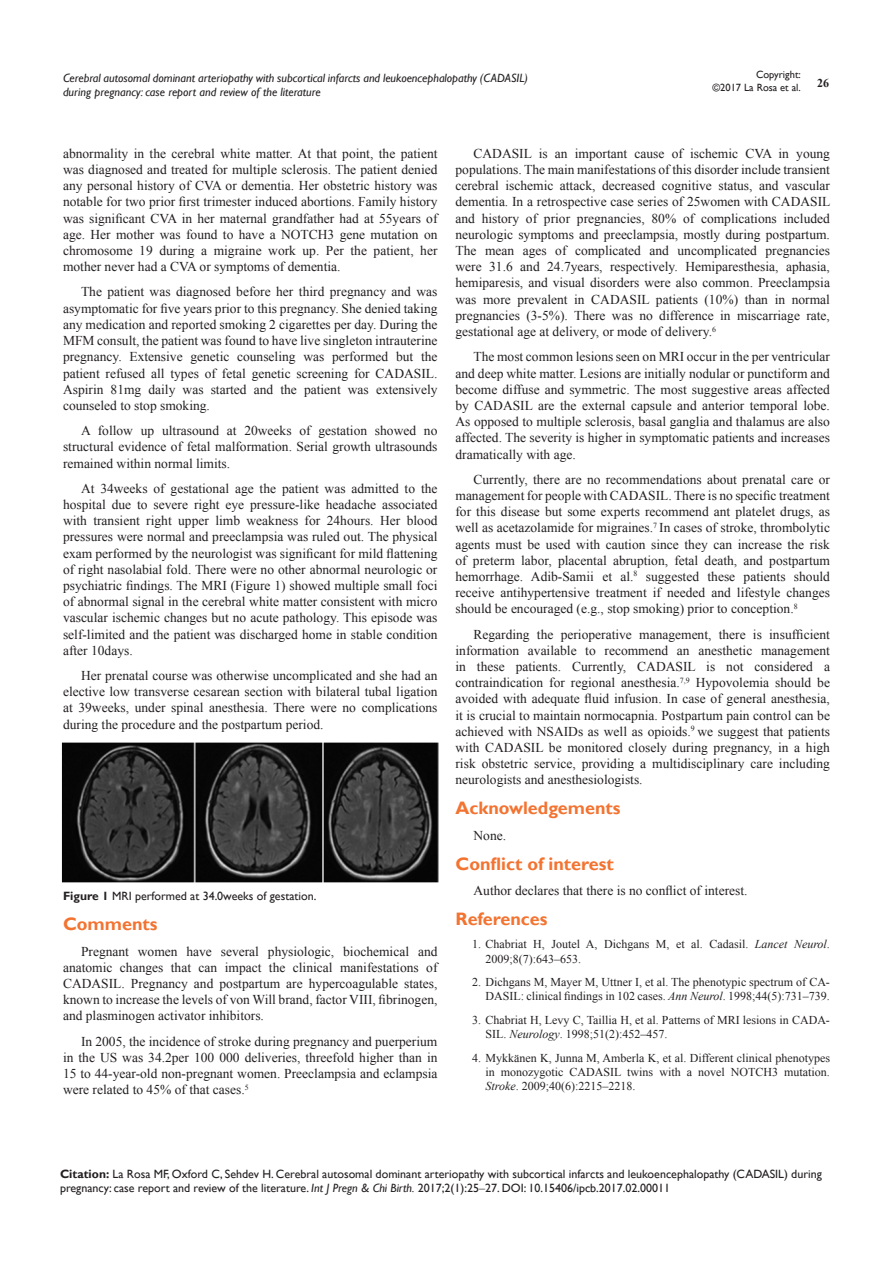
<style>
.page{position:relative;width:893px;height:1263px;background:#fff}
.page>*{position:absolute;margin:0;border:0;box-sizing:border-box;transform-origin:0 0}
.List_Paragraph{font:700 18px "Gill Sans";color:#f37331}
.t1{font:13.5px/16.2px "Times New Roman";color:#231f20;text-align:justify}
.t2{font:12px/14.4px "Times New Roman";color:#231f20}
.Citation{font:12px/14.4px "Gill Sans";color:#231f20}
.t3{font:italic 12px/14.4px "Gill Sans";color:#231f20}
.t4{font:700 12px "Times New Roman";color:#231f20}
.t5{font:10.5px/12.6px "Gill Sans";color:#231f20;text-align:right}
.s1{font-weight:700}
.s2{font-style:italic}
.s3{font-family:"Times New Roman"}
</style>
<div class="page">
<img style="left:61px;top:742px;width:378px;height:141px">
<p class="t5" style="left:712px;top:69px;width:90px">Copyright:<br>©2017 La Rosa et al.</p>
<p class="t3" style="left:63px;top:71px;width:466px">Cerebral autosomal dominant arteriopathy with subcortical infarcts and leukoencephalopathy (CADASIL) during pregnancy: case report and review of the literature</p>
<p class="t4" style="left:817px;top:75px;width:13px">26</p>
<p class="t1" style="left:63px;top:145px;width:376px">abnormality in the cerebral white matter. At that point, the patient was diagnosed and treated for multiple sclerosis. The patient denied any personal history of CVA or dementia. Her obstetric history was notable for two prior first trimester induced abortions. Family history was significant CVA in her maternal grandfather had at 55years of age. Her mother was found to have a NOTCH3 gene mutation on chromosome 19 during a migraine work up. Per the patient, her mother never had a CVA or symptoms of dementia.</p>
<p class="t1" style="left:63px;top:284px;width:376px;text-indent:18px">The patient was diagnosed before her third pregnancy and was asymptomatic for five years prior to this pregnancy. She denied taking any medication and reported smoking 2 cigarettes per day. During the MFM consult, the patient was found to have live singleton intrauterine pregnancy. Extensive genetic counseling was performed but the patient refused all types of fetal genetic screening for CADASIL.<br>Aspirin 81mg daily was started and the patient was extensively counseled to stop smoking.</p>
<p class="t1" style="left:63px;top:422px;width:376px;text-indent:18px">A follow up ultrasound at 20weeks of gestation showed no structural evidence of fetal malformation. Serial growth ultrasounds remained within normal limits.</p>
<p class="t1" style="left:63px;top:480px;width:376px;text-indent:18px">At 34weeks of gestational age the patient was admitted to the hospital due to severe right eye pressure-like headache associated with transient right upper limb weakness for 24hours. Her blood pressures were normal and preeclampsia was ruled out. The physical exam performed by the neurologist was significant for mild flattening of right nasolabial fold. There were no other abnormal neurologic or psychiatric findings. The MRI (Figure 1) showed multiple small foci of abnormal signal in the cerebral white matter consistent with micro vascular ischemic changes but no acute pathology. This episode was self-limited and the patient was discharged home in stable condition after 10days.</p>
<p class="t1" style="left:63px;top:667px;width:376px;text-indent:18px">Her prenatal course was otherwise uncomplicated and she had an elective low transverse cesarean section with bilateral tubal ligation at 39weeks, under spinal anesthesia. There were no complications during the procedure and the postpartum period.</p>
<p class="Citation" style="left:63px;top:889px;width:255px"><span class="s1">Figure 1</span> MRI performed at 34.0weeks of gestation.</p>
<p class="List_Paragraph" style="left:63px;top:913px;width:96px">Comments</p>
<p class="t1" style="left:63px;top:943px;width:376px;text-indent:18px">Pregnant women have several physiologic, biochemical and anatomic changes that can impact the clinical manifestations of CADASIL. Pregnancy and postpartum are hypercoagulable states, known to increase the levels of von Will brand, factor VIII, fibrinogen, and plasminogen activator inhibitors.</p>
<p class="t1" style="left:63px;top:1033px;width:376px;text-indent:18px">In 2005, the incidence of stroke during pregnancy and puerperium in the US was 34.2per 100 000 deliveries, threefold higher than in 15 to 44-year-old non-pregnant women. Preeclampsia and eclampsia were related to 45% of that cases.<sup>5</sup></p>
<p class="t1" style="left:455px;top:145px;width:376px;text-indent:18px">CADASIL is an important cause of ischemic CVA in young populations. The main manifestations of this disorder include transient cerebral ischemic attack, decreased cognitive status, and vascular dementia. In a retrospective case series of 25women with CADASIL and history of prior pregnancies, 80% of complications included neurologic symptoms and preeclampsia, mostly during postpartum.<br>The mean ages of complicated and uncomplicated pregnancies were 31.6 and 24.7years, respectively. Hemiparesthesia, aphasia, hemiparesis, and visual disorders were also common. Preeclampsia was more prevalent in CADASIL patients (10%) than in normal pregnancies (3-5%). There was no difference in miscarriage rate, gestational age at delivery, or mode of delivery.<sup>6</sup></p>
<p class="t1" style="left:455px;top:348px;width:376px;text-indent:18px">The most common lesions seen on MRI occur in the per ventricular and deep white matter. Lesions are initially nodular or punctiform and become diffuse and symmetric. The most suggestive areas affected by CADASIL are the external capsule and anterior temporal lobe.<br>As opposed to multiple sclerosis, basal ganglia and thalamus are also affected. The severity is higher in symptomatic patients and increases dramatically with age.</p>
<p class="t1" style="left:455px;top:471px;width:376px;text-indent:18px">Currently, there are no recommendations about prenatal care or management for people with CADASIL. There is no specific treatment for this disease but some experts recommend ant platelet drugs, as well as acetazolamide for migraines.<sup>7</sup> In cases of stroke, thrombolytic agents must be used with caution since they can increase the risk of preterm labor, placental abruption, fetal death, and postpartum hemorrhage. Adib-Samii et al.<sup>8</sup> suggested these patients should receive antihypertensive treatment if needed and lifestyle changes should be encouraged (e.g., stop smoking) prior to conception.<sup>8</sup></p>
<p class="t1" style="left:455px;top:626px;width:376px;text-indent:18px">Regarding the perioperative management, there is insufficient information available to recommend an anesthetic management in these patients. Currently, CADASIL is not considered a contraindication for regional anesthesia.<sup>7,9</sup> Hypovolemia should be avoided with adequate fluid infusion. In case of general anesthesia, it is crucial to maintain normocapnia. Postpartum pain control can be achieved with NSAIDs as well as opioids.<sup>9</sup> we suggest that patients with CADASIL be monitored closely during pregnancy, in a high risk obstetric service, providing a multidisciplinary care including neurologists and anesthesiologists.</p>
<p class="List_Paragraph" style="left:455px;top:797px;width:166px">Acknowledgements</p>
<p class="t1" style="left:473px;top:827px;width:34px">None.</p>
<p class="List_Paragraph" style="left:455px;top:853px;width:160px">Conflict of interest</p>
<p class="t1" style="left:473px;top:882px;width:276px">Author declares that there is no conflict of interest.</p>
<p class="List_Paragraph" style="left:455px;top:908px;width:94px">References</p>
<p class="t2" style="left:485px;top:937px;width:346px;text-indent:-14px">1. Chabriat H, Joutel A, Dichgans M, et al. Cadasil. <span class="s2">Lancet Neurol</span>.<br>2009;8(7):643‒653.</p>
<p class="t2" style="left:472px;top:974px;width:359px;text-align:right">2. Dichgans M, Mayer M, Uttner I, et al. The phenotypic spectrum of CA-<br>DASIL: clinical findings in 102 cases. <span class="s2">Ann Neurol</span>. 1998;44(5):731‒739.</p>
<p class="t2" style="left:485px;top:1012px;width:346px;text-indent:-14px">3. Chabriat H, Levy C, Taillia H, et al. Patterns of MRI lesions in CADA-<br>SIL. <span class="s2">Neurology</span>. 1998;51(2):452‒457.</p>
<p class="t2" style="left:485px;top:1050px;width:346px;text-align:justify;text-indent:-14px">4. Mykkänen K, Junna M, Amberla K, et al. Different clinical phenotypes in monozygotic CADASIL twins with a novel NOTCH3 mutation.<br><span class="s2">Stroke</span>. 2009;40(6):2215‒2218.</p>
<p class="Citation" style="left:60px;top:1167px;width:763px"><span class="s1">Citation:</span> La Rosa MF, Oxford C, Sehdev H. Cerebral autosomal dominant arteriopathy with subcortical infarcts and leukoencephalopathy (CADASIL) during pregnancy: case report and review of the literature. <span class="s2">Int J Pregn &amp; Chi Birth.</span> 2017;2(1):25<span class="s3">‒</span>27. DOI: 10.15406/ipcb.2017.02.00011</p>
</div>
